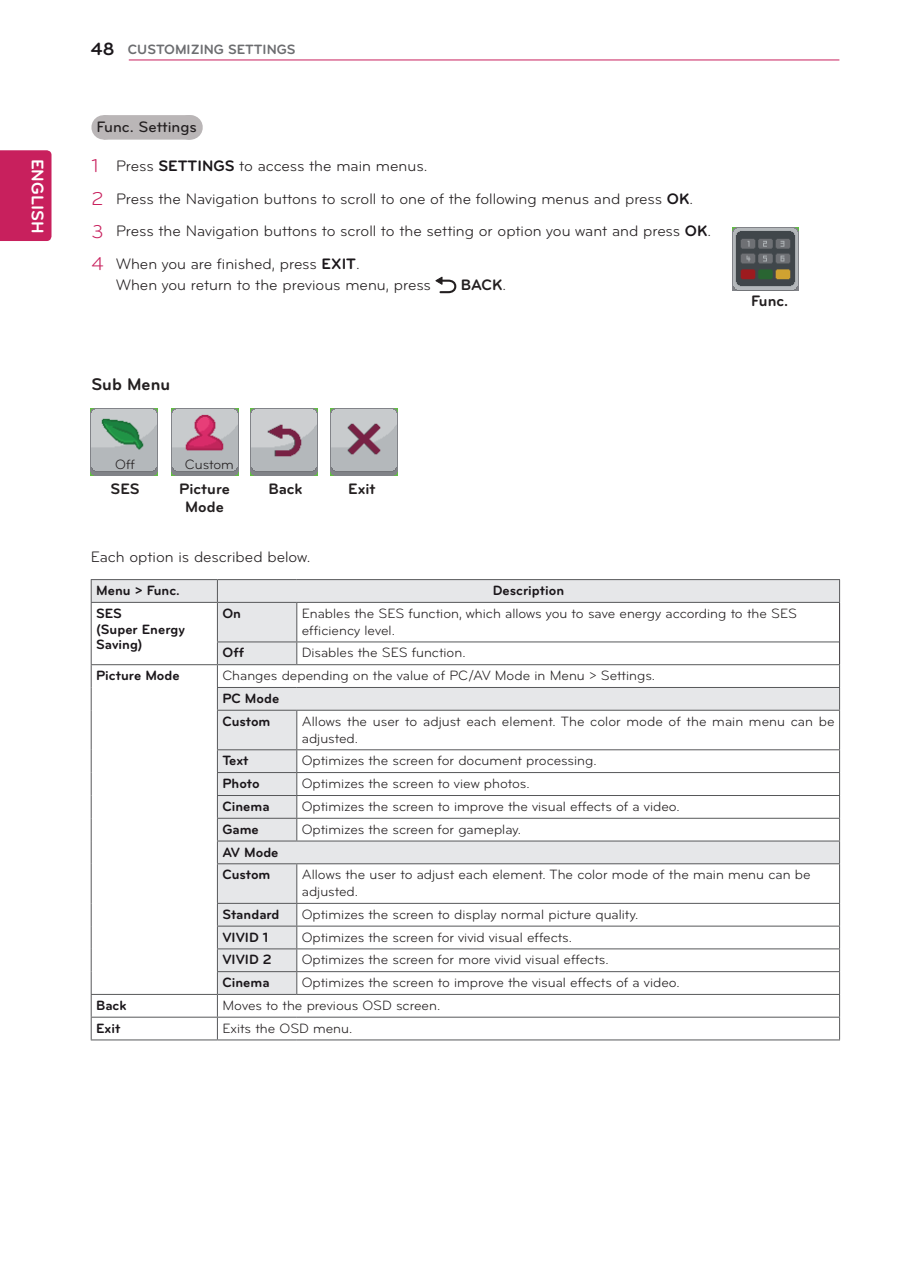
<style>
.page{position:relative;width:906px;height:1278px;background:#fff}
.page>*{position:absolute;margin:0;border:0;box-sizing:border-box;transform-origin:0 0}
.t1{font:700 17.5px "Bryant LG";color:#fff}
.Body{font:700 17.5px "Bryant LG";color:#231f20}
._1-Body{font:15.75px/21.3px "Bryant LG";color:#231f20}
.Body-2{font:15.75px "Bryant LG";color:#231f20}
.Body-3{font:700 15.75px/18.9px "Bryant LG";color:#231f20;text-align:center}
.Title-3{font:500 15.75px "Bryant LG";color:#231f20}
._1-Body-2{font:700 15.75px "Bryant LG";color:#231f20}
.Body-4{font:14px/16.8px "Bryant LG";color:#231f20}
.Body-5{font:700 14px/15.8px "Bryant LG";color:#1a161a}
.Body-8{font:700 14px "Bryant LG";color:#1a161a}
.t2{font:700 14px "Bryant LG";color:#6c6d70}
.Body-Bold-Center{font:700 14px "Bryant LG";color:#1a161a}
.s1{font-size:18.38px;color:#1a161a}
.s2{font-size:19.25px;color:#c8205d}
.s3{font-weight:700;color:#1a161a}
.s4{font-weight:400}
</style>
<div class="page">
<div style="left:0;top:150px;width:51px;height:91px;background:#c8205d"></div>
<hr style="left:129px;top:60px;width:710px;height:1px;background:#c8205d">
<svg style="left:92px;top:580px;width:747px;height:414px"></svg>
<hr style="left:91px;top:579px;width:126px;height:1px;background:#57585a">
<svg style="left:91px;top:580px;width:1px;height:22px"></svg>
<hr style="left:217px;top:664px;width:80px;height:1px;background:#57585a">
<hr style="left:297px;top:664px;width:543px;height:1px;background:#57585a">
<hr style="left:217px;top:687px;width:80px;height:1px;background:#57585a">
<hr style="left:297px;top:687px;width:543px;height:1px;background:#57585a">
<hr style="left:297px;top:749px;width:543px;height:1px;background:#57585a">
<hr style="left:297px;top:772px;width:543px;height:1px;background:#57585a">
<hr style="left:297px;top:795px;width:543px;height:1px;background:#57585a">
<hr style="left:297px;top:818px;width:543px;height:1px;background:#57585a">
<hr style="left:297px;top:903px;width:543px;height:1px;background:#57585a">
<hr style="left:297px;top:926px;width:543px;height:1px;background:#57585a">
<hr style="left:297px;top:948px;width:543px;height:1px;background:#57585a">
<hr style="left:297px;top:971px;width:543px;height:1px;background:#57585a">
<hr style="left:217px;top:994px;width:80px;height:1px;background:#57585a">
<hr style="left:297px;top:994px;width:543px;height:1px;background:#57585a">
<hr style="left:217px;top:1017px;width:80px;height:1px;background:#57585a">
<hr style="left:297px;top:1017px;width:543px;height:1px;background:#57585a">
<hr style="left:217px;top:1039px;width:80px;height:1px;background:#57585a">
<hr style="left:297px;top:1039px;width:543px;height:1px;background:#57585a">
<svg style="left:217px;top:580px;width:1px;height:22px"></svg>
<svg style="left:839px;top:580px;width:1px;height:22px"></svg>
<hr style="left:217px;top:579px;width:80px;height:1px;background:#57585a">
<hr style="left:297px;top:579px;width:543px;height:1px;background:#57585a">
<hr style="left:839px;top:711px;width:1px;height:38px;background:#57585a">
<hr style="left:91px;top:603px;width:1px;height:39px;background:#57585a">
<hr style="left:91px;top:602px;width:126px;height:1px;background:#57585a">
<hr style="left:217px;top:603px;width:1px;height:38px;background:#57585a">
<hr style="left:217px;top:602px;width:80px;height:1px;background:#57585a">
<hr style="left:296px;top:603px;width:1px;height:38px;background:#57585a">
<hr style="left:839px;top:603px;width:1px;height:39px;background:#3b3639">
<hr style="left:297px;top:602px;width:543px;height:1px;background:#57585a">
<hr style="left:217px;top:641px;width:80px;height:1px;background:#57585a">
<svg style="left:296px;top:642px;width:1px;height:22px"></svg>
<hr style="left:297px;top:641px;width:542px;height:1px;background:#57585a">
<hr style="left:91px;top:994px;width:126px;height:1px;background:#57585a">
<hr style="left:91px;top:1017px;width:126px;height:1px;background:#57585a">
<hr style="left:91px;top:1039px;width:126px;height:1px;background:#57585a">
<svg style="left:91px;top:642px;width:1px;height:68px"></svg>
<hr style="left:91px;top:710px;width:1px;height:40px;background:#57585a">
<svg style="left:91px;top:750px;width:1px;height:114px"></svg>
<hr style="left:91px;top:864px;width:1px;height:39px;background:#57585a">
<svg style="left:91px;top:903px;width:1px;height:136px"></svg>
<hr style="left:91px;top:664px;width:126px;height:1px;background:#57585a">
<svg style="left:217px;top:642px;width:1px;height:68px"></svg>
<hr style="left:217px;top:711px;width:1px;height:38px;background:#57585a">
<hr style="left:217px;top:710px;width:80px;height:1px;background:#57585a">
<hr style="left:296px;top:711px;width:1px;height:38px;background:#57585a">
<hr style="left:297px;top:710px;width:543px;height:1px;background:#57585a">
<hr style="left:217px;top:749px;width:80px;height:1px;background:#57585a">
<hr style="left:217px;top:772px;width:80px;height:1px;background:#57585a">
<hr style="left:217px;top:795px;width:80px;height:1px;background:#57585a">
<hr style="left:217px;top:818px;width:80px;height:1px;background:#57585a">
<svg style="left:296px;top:750px;width:1px;height:90px"></svg>
<svg style="left:217px;top:750px;width:1px;height:113px"></svg>
<svg style="left:839px;top:750px;width:1px;height:113px"></svg>
<hr style="left:217px;top:840px;width:80px;height:1px;background:#57585a">
<hr style="left:297px;top:840px;width:543px;height:1px;background:#57585a">
<hr style="left:217px;top:864px;width:1px;height:39px;background:#57585a">
<hr style="left:217px;top:863px;width:80px;height:1px;background:#57585a">
<hr style="left:296px;top:864px;width:1px;height:39px;background:#57585a">
<hr style="left:839px;top:864px;width:1px;height:39px;background:#57585a">
<hr style="left:297px;top:863px;width:543px;height:1px;background:#57585a">
<hr style="left:217px;top:948px;width:80px;height:1px;background:#57585a">
<hr style="left:217px;top:903px;width:80px;height:1px;background:#57585a">
<svg style="left:217px;top:904px;width:1px;height:135px"></svg>
<hr style="left:217px;top:926px;width:80px;height:1px;background:#57585a">
<hr style="left:217px;top:971px;width:80px;height:1px;background:#57585a">
<svg style="left:296px;top:904px;width:1px;height:90px"></svg>
<svg style="left:839px;top:642px;width:1px;height:68px"></svg>
<svg style="left:839px;top:904px;width:1px;height:135px"></svg>
<div style="left:104px;top:115px;width:85px;height:25px;background:#bab6b7"></div>
<svg style="left:147px;top:115px;width:43px;height:25px"></svg>
<svg style="left:436px;top:277px;width:20px;height:16px"></svg>
<img style="left:91px;top:409px;width:67px;height:67px">
<img style="left:172px;top:409px;width:66px;height:67px">
<img style="left:251px;top:409px;width:67px;height:67px">
<img style="left:330px;top:409px;width:67px;height:67px">
<img style="left:732px;top:228px;width:67px;height:63px">
<p class="t1" style="left:49px;top:159px;width:76px;rotate:90deg">ENGLISH</p>
<p class="t2" style="left:91px;top:41px;width:206px"><span class="s1">48</span> CUSTOMIZING SETTINGS</p>
<p class="Title-3" style="left:96px;top:117px;width:102px">Func. Settings</p>
<p class="_1-Body" style="left:91px;top:155px;width:337px"><span class="s2">1</span> Press <span class="s3">SETTINGS</span> to access the main menus.</p>
<p class="_1-Body" style="left:91px;top:188px;width:603px"><span class="s2">2</span> Press the Navigation buttons to scroll to one of the following menus and press <span class="s3">OK</span>.</p>
<p class="_1-Body" style="left:91px;top:221px;width:621px"><span class="s2">3</span> Press the Navigation buttons to scroll to the setting or option you want and press <span class="s3">OK</span>.</p>
<p class="_1-Body" style="left:116px;top:253px;width:316px;text-indent:-25px"><span class="s2">4</span> When you are finished, press <span class="s3">EXIT</span>.<br>When you return to the previous menu, press</p>
<p class="_1-Body-2" style="left:461px;top:275px;width:47px">BACK<span class="s4">.</span></p>
<p class="Body" style="left:91px;top:374px;width:80px">Sub Menu</p>
<p class="Body-4" style="left:115px;top:456px;width:21px">Off</p>
<p class="Body-4" style="left:185px;top:456px;width:50px">Custom</p>
<p class="Body-3" style="left:111px;top:479px;width:31px">SES</p>
<p class="Body-3" style="left:179px;top:479px;width:52px">Picture<br>Mode</p>
<p class="Body-3" style="left:268px;top:479px;width:36px">Back</p>
<p class="Body-3" style="left:348px;top:479px;width:29px">Exit</p>
<p class="Body-3" style="left:751px;top:291px;width:39px">Func.</p>
<p class="Body-2" style="left:91px;top:547px;width:221px">Each option is described below.</p>
<p class="Body-Bold-Center" style="left:96px;top:582px;width:85px">Menu &gt; Func.</p>
<p class="Body-Bold-Center" style="left:493px;top:582px;width:73px">Description</p>
<p class="Body-5" style="left:96px;top:605px;width:27px">SES</p>
<p class="Body-5" style="left:96px;top:621px;width:90px">(Super Energy<br>Saving)</p>
<p class="Body-5" style="left:222px;top:605px;width:20px">On</p>
<p class="Body-4" style="left:302px;top:605px;width:497px">Enables the SES function, which allows you to save energy according to the SES efficiency level.</p>
<p class="Body-5" style="left:222px;top:645px;width:23px">Off</p>
<p class="Body-4" style="left:302px;top:644px;width:165px">Disables the SES function.</p>
<p class="Body-5" style="left:96px;top:668px;width:85px">Picture Mode</p>
<p class="Body-4" style="left:222px;top:667px;width:434px">Changes depending on the value of PC/AV Mode in Menu &gt; Settings.</p>
<p class="Body-5" style="left:222px;top:690px;width:58px">PC Mode</p>
<p class="Body-5" style="left:222px;top:713px;width:50px">Custom</p>
<p class="Body-4" style="left:302px;top:713px;width:534px">Allows the user to adjust each element. The color mode of the main menu can be adjusted.</p>
<p class="Body-5" style="left:222px;top:753px;width:28px">Text</p>
<p class="Body-4" style="left:302px;top:752px;width:296px">Optimizes the screen for document processing.</p>
<p class="Body-5" style="left:222px;top:775px;width:39px">Photo</p>
<p class="Body-4" style="left:302px;top:775px;width:229px">Optimizes the screen to view photos.</p>
<p class="Body-5" style="left:222px;top:798px;width:49px">Cinema</p>
<p class="Body-4" style="left:302px;top:798px;width:379px">Optimizes the screen to improve the visual effects of a video.</p>
<p class="Body-5" style="left:222px;top:821px;width:38px">Game</p>
<p class="Body-4" style="left:302px;top:821px;width:221px">Optimizes the screen for gameplay.</p>
<p class="Body-5" style="left:222px;top:844px;width:58px">AV Mode</p>
<p class="Body-8" style="left:222px;top:866px;width:50px">Custom</p>
<p class="Body-4" style="left:302px;top:866px;width:510px">Allows the user to adjust each element. The color mode of the main menu can be adjusted.</p>
<p class="Body-8" style="left:222px;top:905px;width:59px">Standard</p>
<p class="Body-4" style="left:302px;top:906px;width:338px">Optimizes the screen to display normal picture quality.</p>
<p class="Body-8" style="left:222px;top:928px;width:48px">VIVID 1</p>
<p class="Body-4" style="left:302px;top:929px;width:272px">Optimizes the screen for vivid visual effects.</p>
<p class="Body-8" style="left:222px;top:951px;width:51px">VIVID 2</p>
<p class="Body-4" style="left:302px;top:951px;width:308px">Optimizes the screen for more vivid visual effects.</p>
<p class="Body-8" style="left:222px;top:974px;width:49px">Cinema</p>
<p class="Body-4" style="left:302px;top:974px;width:379px">Optimizes the screen to improve the visual effects of a video.</p>
<p class="Body-5" style="left:96px;top:997px;width:32px">Back</p>
<p class="Body-4" style="left:222px;top:997px;width:219px">Moves to the previous OSD screen.</p>
<p class="Body-5" style="left:96px;top:1020px;width:26px">Exit</p>
<p class="Body-4" style="left:222px;top:1020px;width:131px">Exits the OSD menu.</p>
</div>
